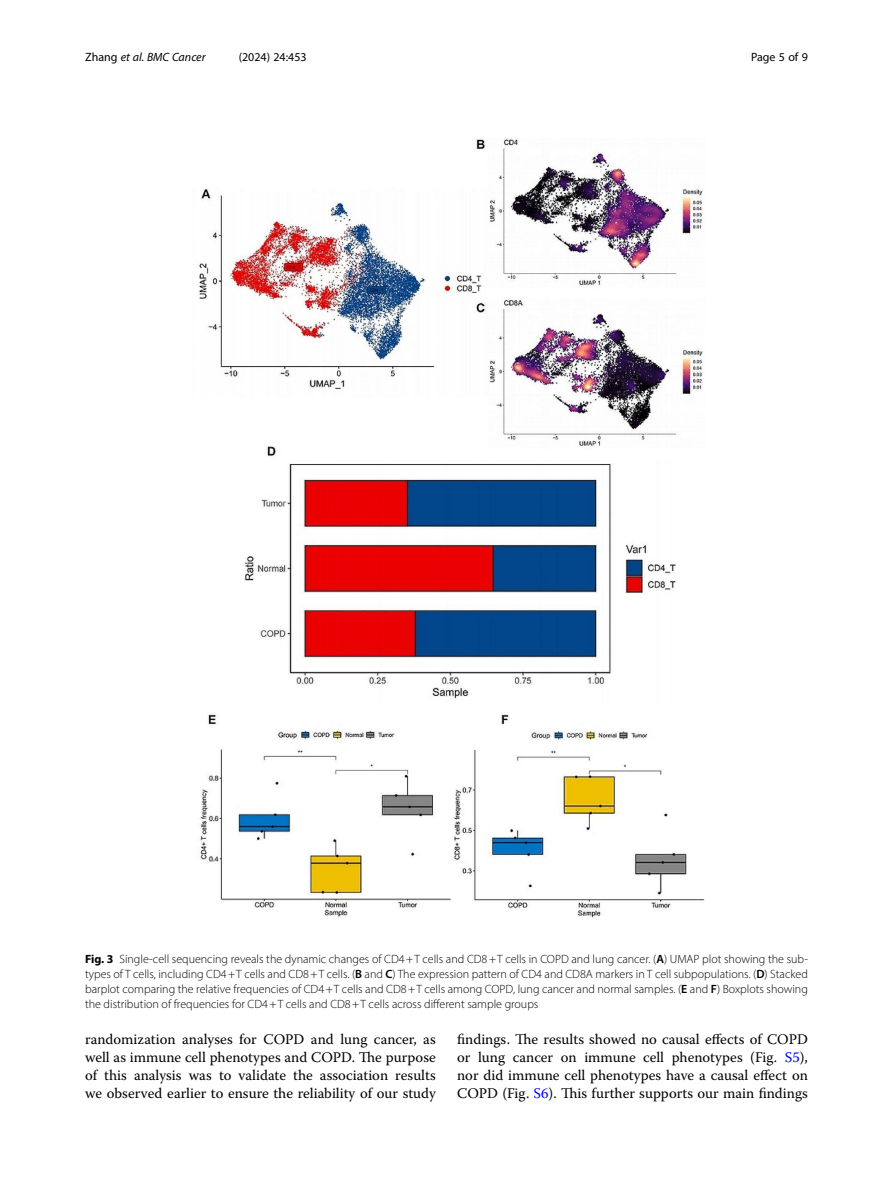
<style>
.page{position:relative;width:893px;height:1191px;background:#fff}
.page>*{position:absolute;margin:0;border:0;box-sizing:border-box;transform-origin:0 0}
.Body_Text_Indent{font:14.7px/18px "Warnock Pro";color:#000;text-align:justify}
.Figure_Caption{font:300 12px/15px "Myriad Pro";color:#000;text-align:justify}
.t1{font:12px "Myriad Pro";color:#000}
.t2{font:italic 12px "Myriad Pro";color:#000}
.s1{font-style:normal}
.s2{font-weight:700}
.s3{font-weight:600}
.s4{color:#00f}
</style>
<div class="page">
<img style="left:199px;top:138px;width:506px;height:780px">
<p class="t2" style="left:85px;top:50px;width:122px"><span class="s1">Zhang</span> et al. BMC Cancer</p>
<p class="t1" style="left:239px;top:50px;width:70px">(2024) 24:453</p>
<p class="t1" style="left:751px;top:50px;width:58px">Page 5 of 9</p>
<p class="Figure_Caption" style="left:85px;top:951px;width:724px"><span class="s2">Fig. 3</span> Single-cell sequencing reveals the dynamic changes of CD4+T cells and CD8+T cells in COPD and lung cancer. (<span class="s3">A</span>) UMAP plot showing the sub&shy;types of T cells, including CD4+T cells and CD8+T cells. (<span class="s3">B</span> and <span class="s3">C</span>) The expression pattern of CD4 and CD8A markers in T cell subpopulations. (<span class="s3">D</span>) Stacked barplot comparing the relative frequencies of CD4+T cells and CD8+T cells among COPD, lung cancer and normal samples. (<span class="s3">E</span> and <span class="s3">F</span>) Boxplots showing the distribution of frequencies for CD4+T cells and CD8+T cells across different sample groups</p>
<p class="Body_Text_Indent" style="left:85px;top:1030px;width:352px">randomization analyses for COPD and lung cancer, as well as immune cell phenotypes and COPD. The purpose of this analysis was to validate the association results we observed earlier to ensure the reliability of our study</p>
<p class="Body_Text_Indent" style="left:457px;top:1030px;width:352px">findings. The results showed no causal effects of COPD or lung cancer on immune cell phenotypes (Fig. <span class="s4">S5</span>), nor did immune cell phenotypes have a causal effect on COPD (Fig. <span class="s4">S6</span>). This further supports our main findings</p>
</div>
